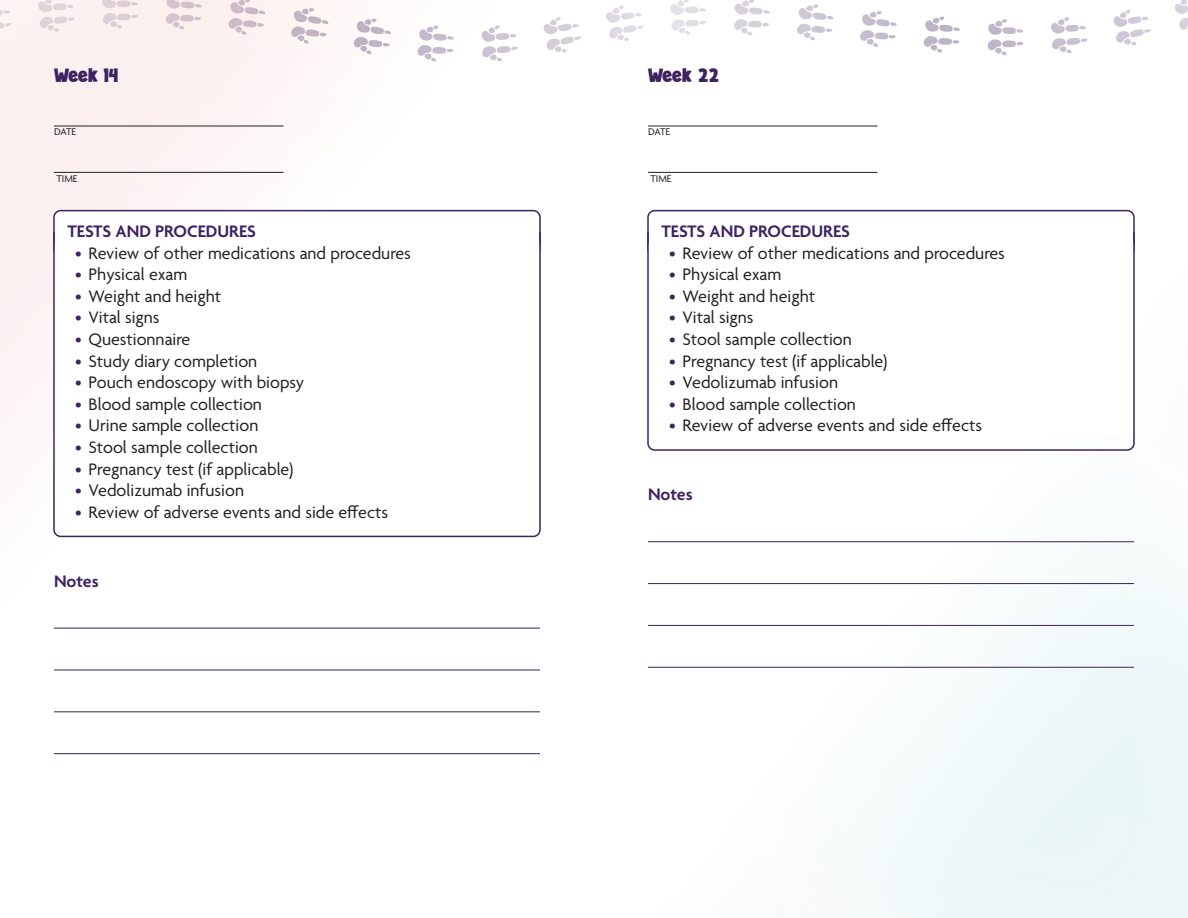
<style>
.page{position:relative;width:1188px;height:918px;background:#fff}
.page>*{position:absolute;margin:0;border:0;box-sizing:border-box;transform-origin:0 0}
.visit_title{font:19.5px "CRONOSKID Regular";color:#3d235f}
.visit_bullets{font:18px "Agenda";color:#231f20}
.tests_and_procedures{font:600 18px "Agenda";color:#3d235f}
.notes{font:600 18px "Agenda";color:#3d235f}
.date_time{font:10.5px "Agenda";color:#231f20}
.s1{color:#3d235f}
</style>
<div class="page">
<img style="left:0;top:0;width:574px;height:397px">
<img style="left:606px;top:0;width:582px;height:56px">
<img style="left:449px;top:122px;width:739px;height:796px">
<hr style="left:54px;top:126px;width:230px;height:1px;background:#231f20">
<hr style="left:54px;top:172px;width:230px;height:1px;background:#231f20">
<div style="left:54px;top:211px;width:486px;height:31px;background:#fff;border-radius:7px"></div>
<div style="left:53px;top:210px;width:488px;height:46px;border:2px solid #3d235f;border-radius:7px"></div>
<svg style="left:52px;top:231px;width:490px;height:307px"></svg>
<hr style="left:54px;top:628px;width:486px;height:1px;background:#3d235f">
<hr style="left:54px;top:670px;width:486px;height:1px;background:#3d235f">
<hr style="left:54px;top:711px;width:486px;height:1px;background:#3d235f">
<hr style="left:54px;top:753px;width:486px;height:1px;background:#3d235f">
<hr style="left:648px;top:126px;width:230px;height:1px;background:#231f20">
<hr style="left:648px;top:172px;width:230px;height:1px;background:#231f20">
<div style="left:648px;top:211px;width:486px;height:31px;background:#fff;border-radius:7px"></div>
<div style="left:647px;top:210px;width:488px;height:46px;border:2px solid #3d235f;border-radius:7px"></div>
<svg style="left:646px;top:231px;width:490px;height:221px"></svg>
<hr style="left:648px;top:541px;width:486px;height:1px;background:#3d235f">
<hr style="left:648px;top:583px;width:486px;height:1px;background:#3d235f">
<hr style="left:648px;top:625px;width:486px;height:1px;background:#3d235f">
<hr style="left:648px;top:667px;width:486px;height:1px;background:#3d235f">
<p class="visit_title" style="left:54px;top:66px;width:66px">Week 14</p>
<p class="visit_title" style="left:648px;top:66px;width:72px">Week 22</p>
<p class="date_time" style="left:54px;top:126px;width:24px">DATE</p>
<p class="date_time" style="left:56px;top:173px;width:23px">TIME</p>
<p class="date_time" style="left:648px;top:126px;width:24px">DATE</p>
<p class="date_time" style="left:650px;top:173px;width:23px">TIME</p>
<p class="tests_and_procedures" style="left:68px;top:222px;width:190px">TESTS AND PROCEDURES</p>
<p class="visit_bullets" style="left:75px;top:243px;width:337px"><span class="s1">•</span> Review of other medications and procedures</p>
<p class="visit_bullets" style="left:75px;top:265px;width:114px"><span class="s1">•</span> Physical exam</p>
<p class="visit_bullets" style="left:75px;top:286px;width:148px"><span class="s1">•</span> Weight and height</p>
<p class="visit_bullets" style="left:75px;top:308px;width:86px"><span class="s1">•</span> Vital signs</p>
<p class="visit_bullets" style="left:75px;top:330px;width:117px"><span class="s1">•</span> Questionnaire</p>
<p class="visit_bullets" style="left:75px;top:351px;width:184px"><span class="s1">•</span> Study diary completion</p>
<p class="visit_bullets" style="left:75px;top:373px;width:231px"><span class="s1">•</span> Pouch endoscopy with biopsy</p>
<p class="visit_bullets" style="left:75px;top:394px;width:189px"><span class="s1">•</span> Blood sample collection</p>
<p class="visit_bullets" style="left:75px;top:416px;width:185px"><span class="s1">•</span> Urine sample collection</p>
<p class="visit_bullets" style="left:75px;top:438px;width:184px"><span class="s1">•</span> Stool sample collection</p>
<p class="visit_bullets" style="left:75px;top:459px;width:220px"><span class="s1">•</span> Pregnancy test (if applicable)</p>
<p class="visit_bullets" style="left:75px;top:481px;width:171px"><span class="s1">•</span> Vedolizumab infusion</p>
<p class="visit_bullets" style="left:75px;top:502px;width:315px"><span class="s1">•</span> Review of adverse events and side effects</p>
<p class="tests_and_procedures" style="left:662px;top:222px;width:190px">TESTS AND PROCEDURES</p>
<p class="visit_bullets" style="left:669px;top:243px;width:337px"><span class="s1">•</span> Review of other medications and procedures</p>
<p class="visit_bullets" style="left:669px;top:265px;width:114px"><span class="s1">•</span> Physical exam</p>
<p class="visit_bullets" style="left:669px;top:286px;width:148px"><span class="s1">•</span> Weight and height</p>
<p class="visit_bullets" style="left:669px;top:308px;width:86px"><span class="s1">•</span> Vital signs</p>
<p class="visit_bullets" style="left:669px;top:330px;width:184px"><span class="s1">•</span> Stool sample collection</p>
<p class="visit_bullets" style="left:669px;top:351px;width:220px"><span class="s1">•</span> Pregnancy test (if applicable)</p>
<p class="visit_bullets" style="left:669px;top:373px;width:171px"><span class="s1">•</span> Vedolizumab infusion</p>
<p class="visit_bullets" style="left:669px;top:394px;width:189px"><span class="s1">•</span> Blood sample collection</p>
<p class="visit_bullets" style="left:669px;top:416px;width:315px"><span class="s1">•</span> Review of adverse events and side effects</p>
<p class="notes" style="left:648px;top:485px;width:46px">Notes</p>
<p class="notes" style="left:54px;top:571px;width:46px">Notes</p>
</div>
